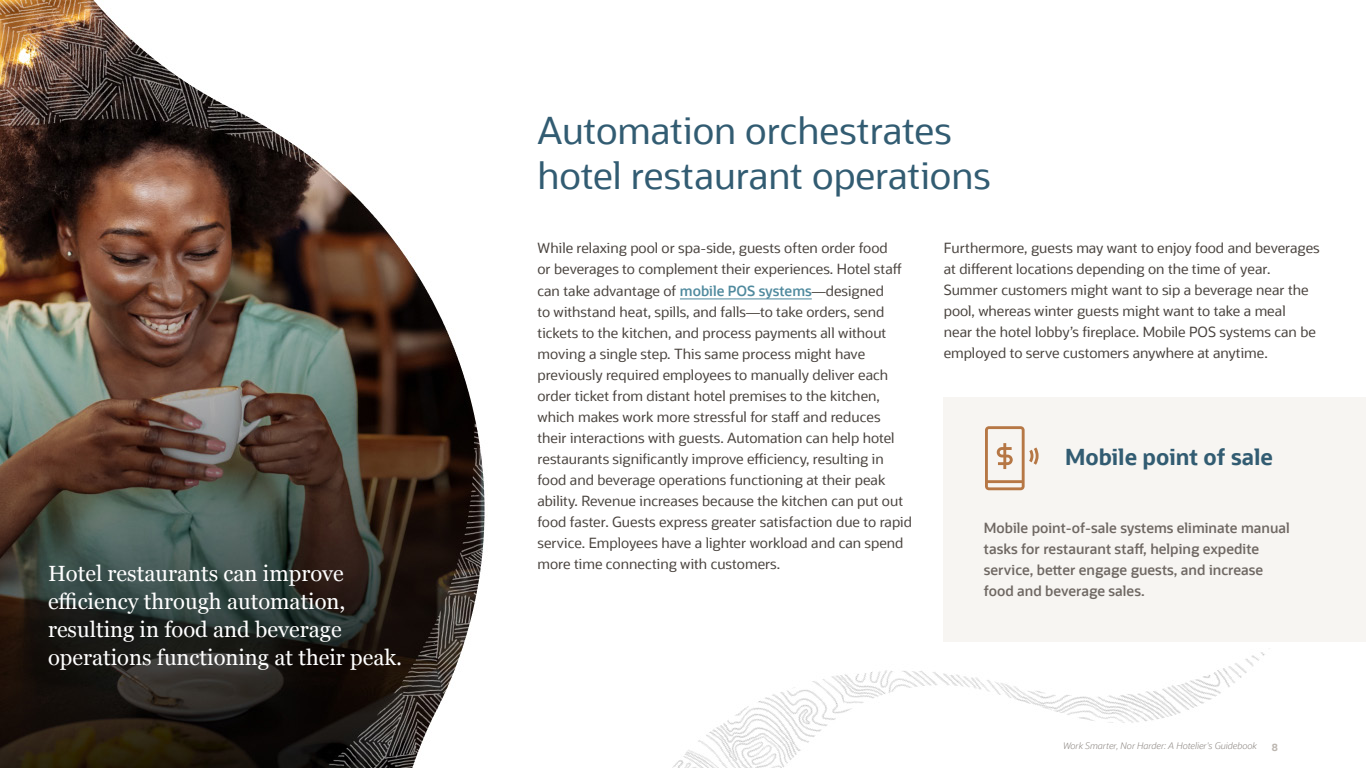
<style>
.page{position:relative;width:1366px;height:768px;background:#fff}
.page>*{position:absolute;margin:0;border:0;box-sizing:border-box;transform-origin:0 0}
.Headline{font:37px/45px "Oracle Sans";color:#325c72}
.Call_out{font:22px/28px "Georgia";color:#fff}
.Caption_big{font:700 22px "Oracle Sans";color:#325c72}
.BP{font:14px/21.1px "Oracle Sans";color:#49433e}
.BP-2{font:600 14px/21px "Oracle Sans";color:#6f6863}
.t1{font:700 10px "Oracle Sans";color:#bcb6b0}
.t2{font:italic 300 9px "Oracle Sans";color:#8b8580}
.s1{font-weight:600;color:#508a9e}
</style>
<div class="page">
<img style="left:0;top:0;width:1265px;height:768px">
<hr style="left:680px;top:299px;width:132px;height:1px;background:#508a9e">
<div style="left:943px;top:397px;width:423px;height:245px;background:#f7f5f2"></div>
<svg style="left:985px;top:426px;width:54px;height:64px"></svg>
<p class="Call_out" style="left:48px;top:558px;width:356px">Hotel restaurants can improve efficiency through automation, resulting in food and beverage operations functioning at their peak.</p>
<p class="Headline" style="left:538px;top:108px;width:455px">Automation orchestrates hotel restaurant operations</p>
<p class="BP" style="left:538px;top:237px;width:376px">While relaxing pool or spa-side, guests often order food<br>or beverages to complement their experiences. Hotel staff can take advantage of <span class="s1">mobile POS systems</span>—designed<br>to withstand heat, spills, and falls—to take orders, send tickets to the kitchen, and process payments all without moving a single step. This same process might have previously required employees to manually deliver each order ticket from distant hotel premises to the kitchen, which makes work more stressful for staff and reduces their interactions with guests. Automation can help hotel restaurants significantly improve efficiency, resulting in food and beverage operations functioning at their peak ability. Revenue increases because the kitchen can put out food faster. Guests express greater satisfaction due to rapid service. Employees have a lighter workload and can spend more time connecting with customers.</p>
<p class="BP" style="left:944px;top:237px;width:378px">Furthermore, guests may want to enjoy food and beverages at different locations depending on the time of year.<br>Summer customers might want to sip a beverage near the pool, whereas winter guests might want to take a meal<br>near the hotel lobby’s fireplace. Mobile POS systems can be employed to serve customers anywhere at anytime.</p>
<p class="Caption_big" style="left:1065px;top:443px;width:210px">Mobile point of sale</p>
<p class="BP-2" style="left:984px;top:517px;width:307px">Mobile point-of-sale systems eliminate manual tasks for restaurant staff, helping expedite service, better engage guests, and increase food and beverage sales.</p>
<p class="t2" style="left:1063px;top:741px;width:195px">Work Smarter, Nor Harder: A Hotelier's Guidebook</p>
<p class="t1" style="left:1272px;top:741px;width:8px">8</p>
</div>
